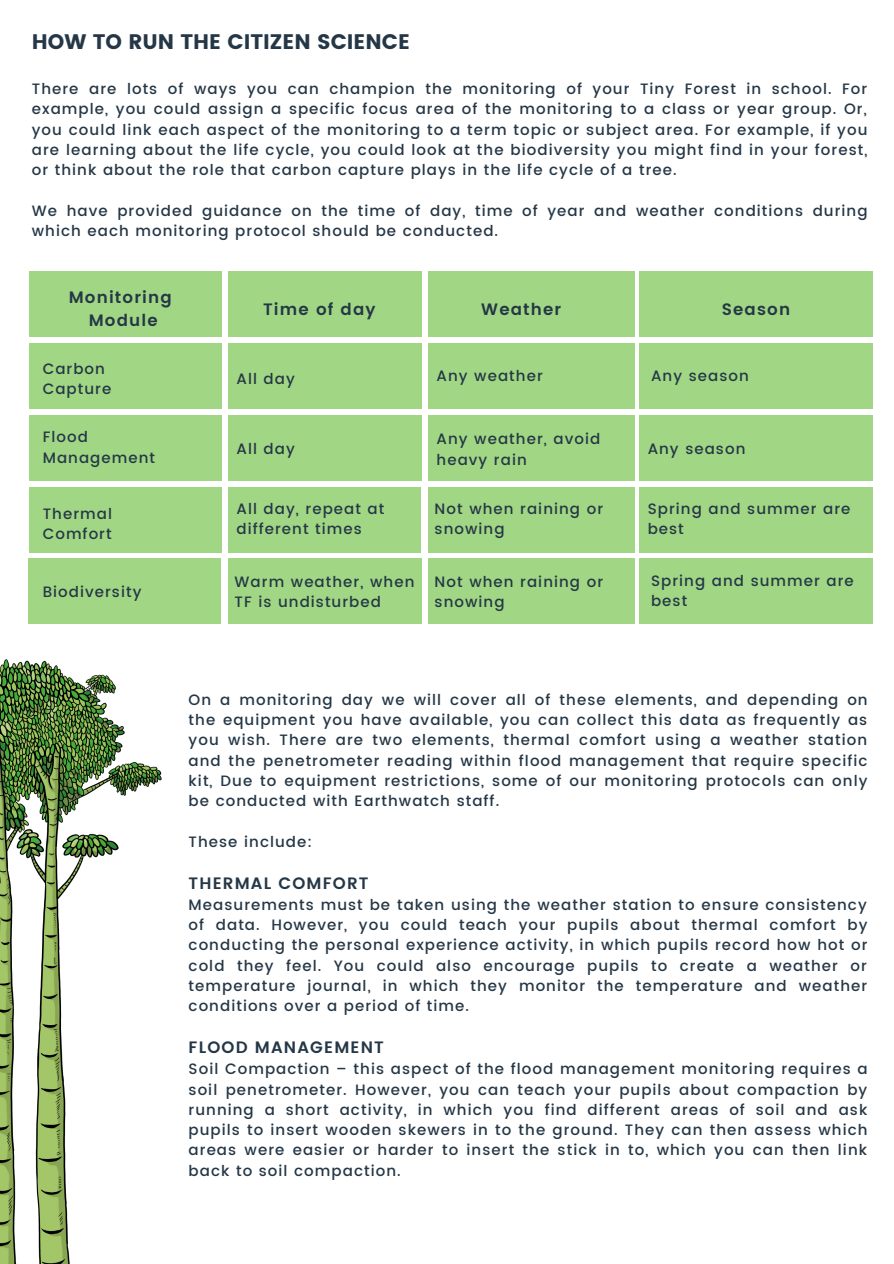
<style>
.page{position:relative;width:894px;height:1264px;background:#fff}
.page>*{position:absolute;margin:0;border:0;box-sizing:border-box;transform-origin:0 0}
.t1{font:21px "Poppins";color:#253746}
.t2{font:600 16.5px "Poppins";letter-spacing:.07em;color:#253746}
.t3{font:500 15px/20.2px "Poppins";letter-spacing:.07em;color:#253746}
</style>
<div class="page">
<img style="left:0;top:659px;width:162px;height:604px">
<div style="left:29px;top:272px;width:192px;height:65px;background:#a1d784"></div>
<div style="left:228px;top:272px;width:193px;height:65px;background:#a1d784"></div>
<div style="left:639px;top:272px;width:233px;height:65px;background:#a1d784"></div>
<div style="left:29px;top:344px;width:192px;height:65px;background:#a1d784"></div>
<div style="left:228px;top:344px;width:193px;height:65px;background:#a1d784"></div>
<div style="left:639px;top:344px;width:233px;height:65px;background:#a1d784"></div>
<div style="left:29px;top:415px;width:192px;height:66px;background:#a1d784"></div>
<div style="left:228px;top:415px;width:193px;height:66px;background:#a1d784"></div>
<div style="left:639px;top:415px;width:233px;height:66px;background:#a1d784"></div>
<div style="left:29px;top:487px;width:192px;height:65px;background:#a1d784"></div>
<div style="left:228px;top:487px;width:193px;height:65px;background:#a1d784"></div>
<div style="left:639px;top:487px;width:233px;height:65px;background:#a1d784"></div>
<div style="left:28px;top:559px;width:193px;height:65px;background:#a1d784"></div>
<div style="left:228px;top:559px;width:193px;height:65px;background:#a1d784"></div>
<div style="left:639px;top:559px;width:233px;height:65px;background:#a1d784"></div>
<div style="left:427px;top:272px;width:207px;height:65px;background:#a1d784"></div>
<div style="left:427px;top:344px;width:207px;height:65px;background:#a1d784"></div>
<div style="left:427px;top:415px;width:207px;height:66px;background:#a1d784"></div>
<div style="left:427px;top:487px;width:207px;height:65px;background:#a1d784"></div>
<div style="left:427px;top:559px;width:207px;height:65px;background:#a1d784"></div>
<p class="t1" style="left:32px;top:30px;width:379px">HOW TO RUN THE CITIZEN SCIENCE</p>
<p class="t3" style="left:32px;top:79px;width:836px;text-align:justify">There are lots of ways you can champion the monitoring of your Tiny Forest in school. For example, you could assign a specific focus area of the monitoring to a class or year group. Or, you could link each aspect of the monitoring to a term topic or subject area. For example, if you are learning about the life cycle, you could look at the biodiversity you might find in your forest, or think about the role that carbon capture plays in the life cycle of a tree.</p>
<p class="t3" style="left:32px;top:200px;width:836px">We have provided guidance on the time of day, time of year and weather conditions during which each monitoring protocol should be conducted.</p>
<p class="t2" style="left:69px;top:288px;width:105px">Monitoring</p>
<p class="t2" style="left:89px;top:310px;width:71px">Module</p>
<p class="t3" style="left:43px;top:358px;width:64px">Carbon</p>
<p class="t3" style="left:43px;top:378px;width:70px">Capture</p>
<p class="t3" style="left:43px;top:427px;width:47px">Flood</p>
<p class="t3" style="left:43px;top:447px;width:114px">Management</p>
<p class="t3" style="left:43px;top:504px;width:71px">Thermal</p>
<p class="t3" style="left:43px;top:524px;width:70px">Comfort</p>
<p class="t3" style="left:43px;top:582px;width:100px">Biodiversity</p>
<p class="t2" style="left:263px;top:299px;width:114px">Time of day</p>
<p class="t2" style="left:721px;top:299px;width:70px">Season</p>
<p class="t2" style="left:481px;top:299px;width:81px">Weather</p>
<p class="t3" style="left:236px;top:368px;width:60px">All day</p>
<p class="t3" style="left:436px;top:365px;width:108px">Any weather</p>
<p class="t3" style="left:651px;top:365px;width:99px">Any season</p>
<p class="t3" style="left:236px;top:439px;width:60px">All day</p>
<p class="t3" style="left:436px;top:429px;width:165px">Any weather, avoid heavy rain</p>
<p class="t3" style="left:434px;top:499px;width:170px">Not when raining or snowing</p>
<p class="t3" style="left:236px;top:499px;width:149px">All day, repeat at different times</p>
<p class="t3" style="left:647px;top:439px;width:99px">Any season</p>
<p class="t3" style="left:647px;top:499px;width:204px">Spring and summer are best</p>
<p class="t3" style="left:234px;top:571px;width:181px">Warm weather, when<br>TF is undisturbed</p>
<p class="t3" style="left:434px;top:571px;width:170px">Not when raining or snowing</p>
<p class="t3" style="left:651px;top:570px;width:204px">Spring and summer are best</p>
<p class="t3" style="left:188px;top:689px;width:680px;text-align:justify">On a monitoring day we will cover all of these elements, and depending on the equipment you have available, you can collect this data as frequently as you wish. There are two elements, thermal comfort using a weather station and the penetrometer reading within flood management that require specific kit, Due to equipment restrictions, some of our monitoring protocols can only be conducted with Earthwatch staff.</p>
<p class="t3" style="left:188px;top:831px;width:125px">These include:</p>
<p class="t2" style="left:188px;top:873px;width:181px">THERMAL COMFORT</p>
<p class="t3" style="left:188px;top:894px;width:680px;text-align:justify">Measurements must be taken using the weather station to ensure consistency of data. However, you could teach your pupils about thermal comfort by conducting the personal experience activity, in which pupils record how hot or cold they feel. You could also encourage pupils to create a weather or temperature journal, in which they monitor the temperature and weather conditions over a period of time.</p>
<p class="t2" style="left:188px;top:1037px;width:197px">FLOOD MANAGEMENT</p>
<p class="t3" style="left:188px;top:1059px;width:680px;text-align:justify">Soil Compaction – this aspect of the flood management monitoring requires a soil penetrometer. However, you can teach your pupils about compaction by running a short activity, in which you find different areas of soil and ask pupils to insert wooden skewers in to the ground. They can then assess which areas were easier or harder to insert the stick in to, which you can then link back to soil compaction.</p>
</div>
